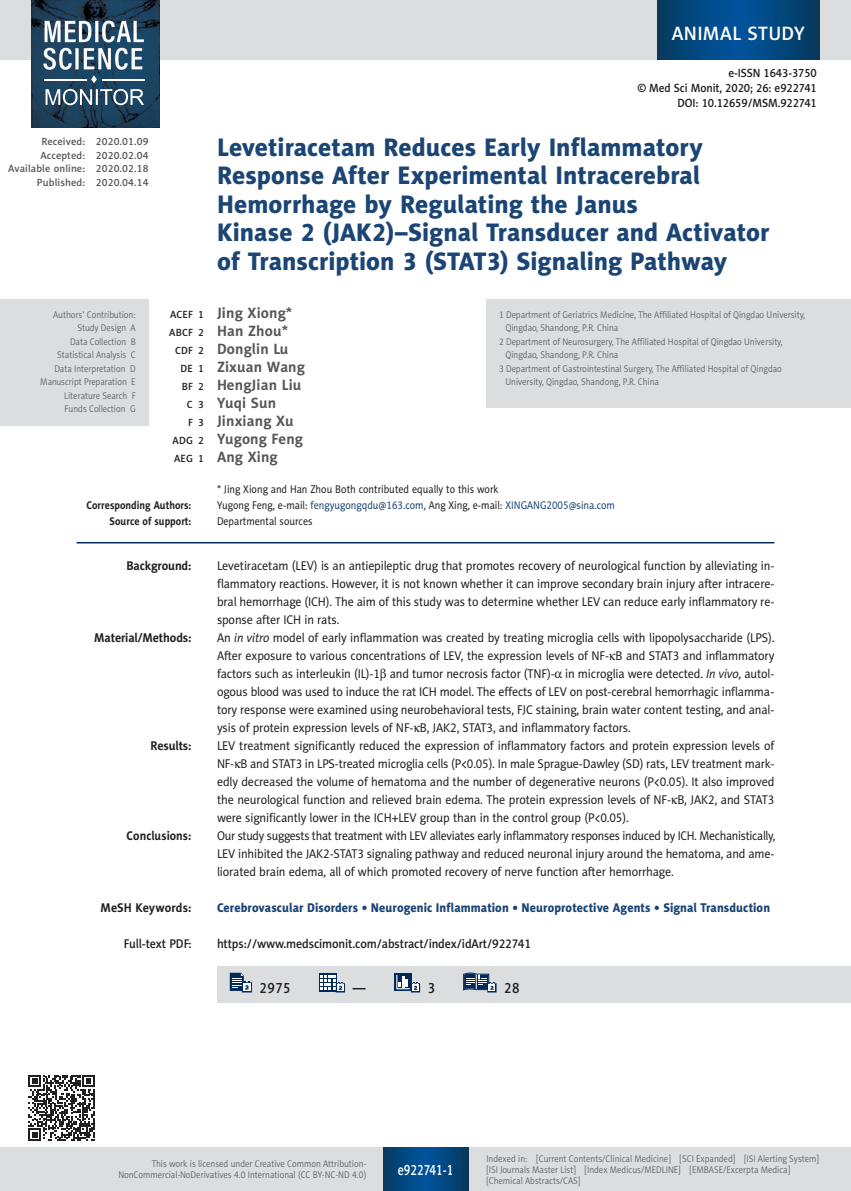
<style>
.page{position:relative;width:851px;height:1191px;background:#fff}
.page>*{position:absolute;margin:0;border:0;box-sizing:border-box;transform-origin:0 0}
.MSM_Tytul{font:25.5px/28.5px "Naomi Sans EFN Heavy";color:#1a4574}
.t1{font:19.5px "Naomi Sans EFN Medium";letter-spacing:.015em;color:#fff}
.MSM_Autorzy{font:700 15px "Naomi Sans EFN";letter-spacing:.01em;color:#57585a}
.MSM_e-PAGINA{font:15px "Naomi Sans EFN Medium";color:#fff;scale:.8 1}
.MSM_dane{font:15px "Naomi Sans EFN Medium";letter-spacing:.03em;color:#231f20;scale:.9 1}
.MSM_Summary_body{font:12.75px/18px "Naomi Sans EFN";letter-spacing:-.01em;color:#231f20;text-align:justify;scale:.95 1}
.MSM_Summary_body-2{font:12.75px/18px "Naomi Sans EFN";letter-spacing:-.01em;color:#231f20;text-align:justify;scale:.92 1}
.MSM_keywords{font:12.75px "Naomi Sans EFN Heavy";letter-spacing:.005em;color:#1a4574;scale:.95 1}
.MSM_full_text_pdf{font:12.75px "Naomi Sans EFN Medium";letter-spacing:-.01em;color:#231f20;scale:.95 1}
.MSM_Summary_body-3{font:700 12.75px "Naomi Sans EFN";letter-spacing:-.01em;color:#231f20;scale:.95 1}
.MSM_keywords-2{font:700 12.75px "Naomi Sans EFN";letter-spacing:.005em;color:#231f20;scale:.95 1}
.MSM_Summary_body-4{font:700 12.75px "Naomi Sans EFN";letter-spacing:-.01em;color:#231f20;scale:.92 1}
.MSM_full_text_pdf-2{font:12px "Naomi Sans EFN Medium";letter-spacing:-.01em;color:#231f20;scale:.95 1}
.MSM_Adres{font:11.25px "Naomi Sans EFN";color:#1a4574;scale:.9 1}
.MSM_Adres-2{font:11.25px "Naomi Sans EFN";color:#231f20;scale:.9 1}
.MSM_Adres-3{font:700 11.25px "Naomi Sans EFN";color:#231f20;scale:.9 1}
.MSM_Support{font:11.25px "Naomi Sans EFN";color:#231f20;scale:.9 1}
.MSM_Support-2{font:700 11.25px "Naomi Sans EFN";color:#231f20;scale:.9 1}
.t2{font:10.5px "Naomi Sans EFN Medium";letter-spacing:.01em;color:#57585a}
.MSM_Afiliacja{font:9.75px/13.5px "Naomi Sans EFN Light";color:#57585a;scale:.9 1}
.s1{font-family:"Naomi Sans EFN Medium";font-weight:400;font-size:10.5px;color:#231f20}
.s2{color:#231f20}
.s3{font-style:italic}
.s4{font-family:"Standard Sym L"}
</style>
<div class="page">
<div style="left:217px;top:966px;width:633px;height:36px;background:#dcdddf"></div>
<svg style="left:230px;top:972px;width:22px;height:20px"></svg>
<div style="left:319px;top:973px;width:17px;height:18px;background:#00295c"></div>
<svg style="left:320px;top:974px;width:25px;height:18px"></svg>
<div style="left:394px;top:973px;width:18px;height:18px;background:#00295c"></div>
<svg style="left:396px;top:975px;width:24px;height:17px"></svg>
<svg style="left:463px;top:972px;width:33px;height:20px"></svg>
<hr style="left:77px;top:542px;width:697px;height:1px;background:#00295c">
<div style="left:0;top:300px;width:148px;height:126px;background:#dcdddf"></div>
<div style="left:486px;top:300px;width:364px;height:108px;background:#dcdddf"></div>
<svg style="left:28px;top:1075px;width:67px;height:66px"></svg>
<div style="left:0;top:1148px;width:850px;height:43px;background:#dcdddf"></div>
<svg style="left:383px;top:1147px;width:85px;height:43px;background:#02477e"></svg>
<div style="left:0;top:0;width:850px;height:60px;background:#dcdddf"></div>
<img style="left:32px;top:0;width:127px;height:128px">
<img style="left:45px;top:79px;width:41px;height:1px">
<img style="left:103px;top:79px;width:41px;height:1px">
<svg style="left:91px;top:75px;width:6px;height:8px"></svg>
<img style="left:46px;top:89px;width:98px;height:16px">
<svg style="left:657px;top:0;width:162px;height:60px;background:#02477e"></svg>
<h2 class="t1" style="left:671px;top:22px;width:134px">ANIMAL STUDY</h2>
<p class="MSM_full_text_pdf-2" style="left:728px;top:66px;width:95px">e-ISSN 1643-3750</p>
<p class="MSM_full_text_pdf-2" style="left:637px;top:81px;width:190px">© Med Sci Monit, 2020; 26: e922741</p>
<p class="MSM_full_text_pdf-2" style="left:677px;top:96px;width:148px">DOI: 10.12659/MSM.922741</p>
<p class="MSM_Tytul" style="left:217px;top:132px;width:553px">Levetiracetam Reduces Early Inflammatory Response After Experimental Intracerebral Hemorrhage by Regulating the Janus<br>Kinase 2 (JAK2)–Signal Transducer and Activator of Transcription 3 (STAT3) Signaling Pathway</p>
<p class="MSM_Autorzy" style="left:170px;top:304px;width:124px"><span class="s1">ACEF 1</span> Jing Xiong*</p>
<p class="MSM_Autorzy" style="left:169px;top:322px;width:120px"><span class="s1">ABCF 2</span> Han Zhou*</p>
<p class="MSM_Autorzy" style="left:175px;top:340px;width:115px"><span class="s1">CDF 2</span> Donglin Lu</p>
<p class="MSM_Autorzy" style="left:180px;top:358px;width:126px"><span class="s1">DE 1</span> Zixuan Wang</p>
<p class="MSM_Autorzy" style="left:182px;top:376px;width:121px"><span class="s1">BF 2</span> HengJian Liu</p>
<p class="MSM_Autorzy" style="left:187px;top:394px;width:91px"><span class="s1">C 3</span> Yuqi Sun</p>
<p class="MSM_Autorzy" style="left:188px;top:412px;width:107px"><span class="s1">F 3</span> Jinxiang Xu</p>
<p class="MSM_Autorzy" style="left:172px;top:430px;width:132px"><span class="s1">ADG 2</span> Yugong Feng</p>
<p class="MSM_Autorzy" style="left:174px;top:448px;width:105px"><span class="s1">AEG 1</span> Ang Xing</p>
<p class="MSM_Adres-2" style="left:217px;top:483px;width:314px">* Jing Xiong and Han Zhou Both contributed equally to this work</p>
<p class="MSM_Adres-3" style="left:86px;top:499px;width:118px">Corresponding Authors:</p>
<p class="MSM_Adres" style="left:217px;top:499px;width:443px"><span class="s2">Yugong Feng, e-mail:</span> fengyugongqdu@163.com<span class="s2">, Ang Xing, e-mail:</span> XINGANG2005@sina.com</p>
<p class="MSM_Support-2" style="left:110px;top:514px;width:92px">Source of support:</p>
<p class="MSM_Support" style="left:217px;top:514px;width:108px">Departmental sources</p>
<p class="MSM_Summary_body-3" style="left:126px;top:558px;width:70px">Background:</p>
<p class="MSM_Summary_body" style="left:217px;top:557px;width:588px">Levetiracetam (LEV) is an antiepileptic drug that promotes recovery of neurological function by alleviating in&shy;flammatory reactions. However, it is not known whether it can improve secondary brain injury after intracere&shy;bral hemorrhage (ICH). The aim of this study was to determine whether LEV can reduce early inflammatory re&shy;sponse after ICH in rats.</p>
<p class="MSM_Summary_body-3" style="left:94px;top:630px;width:104px">Material/Methods:</p>
<p class="MSM_Summary_body" style="left:217px;top:629px;width:588px">An <span class="s3">in vitro</span> model of early inflammation was created by treating microglia cells with lipopolysaccharide (LPS).<br>After exposure to various concentrations of LEV, the expression levels of NF-<span class="s4">k</span>B and STAT3 and inflammatory factors such as interleukin (IL)-1<span class="s4">b</span> and tumor necrosis factor (TNF)-<span class="s4">a</span> in microglia were detected. <span class="s3">In vivo</span>, autol&shy;ogous blood was used to induce the rat ICH model. The effects of LEV on post-cerebral hemorrhagic inflamma&shy;tory response were examined using neurobehavioral tests, FJC staining, brain water content testing, and anal&shy;ysis of protein expression levels of NF-<span class="s4">k</span>B, JAK2, STAT3, and inflammatory factors.</p>
<p class="MSM_Summary_body-3" style="left:150px;top:738px;width:45px">Results:</p>
<p class="MSM_Summary_body" style="left:217px;top:737px;width:588px">LEV treatment significantly reduced the expression of inflammatory factors and protein expression levels of NF-<span class="s4">k</span>B and STAT3 in LPS-treated microglia cells (P&lt;0.05). In male Sprague-Dawley (SD) rats, LEV treatment mark&shy;edly decreased the volume of hematoma and the number of degenerative neurons (P&lt;0.05). It also improved the neurological function and relieved brain edema. The protein expression levels of NF-<span class="s4">k</span>B, JAK2, and STAT3 were significantly lower in the ICH+LEV group than in the control group (P&lt;0.05).</p>
<p class="MSM_Summary_body-4" style="left:127px;top:828px;width:72px">Conclusions:</p>
<p class="MSM_Summary_body-2" style="left:217px;top:827px;width:608px">Our study suggests that treatment with LEV alleviates early inflammatory responses induced by ICH. Mechanistically, LEV inhibited the JAK2-STAT3 signaling pathway and reduced neuronal injury around the hematoma, and ame&shy;liorated brain edema, all of which promoted recovery of nerve function after hemorrhage.</p>
<p class="MSM_keywords-2" style="left:100px;top:900px;width:97px">MeSH Keywords:</p>
<p class="MSM_keywords" style="left:217px;top:900px;width:583px">Cerebrovascular Disorders • Neurogenic Inflammation • Neuroprotective Agents • Signal Transduction</p>
<p class="MSM_full_text_pdf" style="left:124px;top:936px;width:73px">Full-text PDF:</p>
<p class="MSM_full_text_pdf" style="left:217px;top:936px;width:332px">https://www.medscimonit.com/abstract/index/idArt/922741</p>
<p class="t2" style="left:41px;top:136px;width:109px">Received: 2020.01.09</p>
<p class="t2" style="left:40px;top:149px;width:110px">Accepted: 2020.02.04</p>
<p class="t2" style="left:8px;top:163px;width:142px">Available online: 2020.02.18</p>
<p class="t2" style="left:37px;top:176px;width:113px">Published: 2020.04.14</p>
<p class="MSM_Afiliacja" style="left:53px;top:308px;width:93px">Authors’ Contribution:</p>
<p class="MSM_Afiliacja" style="left:77px;top:321px;width:66px">Study Design A</p>
<p class="MSM_Afiliacja" style="left:70px;top:335px;width:74px">Data Collection B</p>
<p class="MSM_Afiliacja" style="left:57px;top:348px;width:89px">Statistical Analysis C</p>
<p class="MSM_Afiliacja" style="left:54px;top:362px;width:92px">Data Interpretation D</p>
<p class="MSM_Afiliacja" style="left:40px;top:375px;width:107px">Manuscript Preparation E</p>
<p class="MSM_Afiliacja" style="left:64px;top:389px;width:81px">Literature Search F</p>
<p class="MSM_Afiliacja" style="left:65px;top:402px;width:80px">Funds Collection G</p>
<p class="MSM_Afiliacja" style="left:505px;top:308px;width:334px;text-indent:-6px">1 Department of Geriatrics Medicine, The Affiliated Hospital of Qingdao University,<br>Qingdao, Shandong, P.R. China</p>
<p class="MSM_Afiliacja" style="left:505px;top:335px;width:309px;text-indent:-6px">2 Department of Neurosurgery, The Affiliated Hospital of Qingdao University,<br>Qingdao, Shandong, P.R. China</p>
<p class="MSM_Afiliacja" style="left:505px;top:362px;width:308px;text-indent:-6px">3 Department of Gastrointestinal Surgery, The Affiliated Hospital of Qingdao<br>University, Qingdao, Shandong, P.R. China</p>
<p class="MSM_dane" style="left:259px;top:978px;width:36px">2975</p>
<p class="MSM_dane" style="left:352px;top:978px;width:16px">—</p>
<p class="MSM_dane" style="left:427px;top:978px;width:10px">3</p>
<p class="MSM_dane" style="left:504px;top:978px;width:19px">28</p>
<p class="MSM_Afiliacja" style="left:118px;top:1158px;width:277px;line-height:11.2px;text-align:right">This work is licensed under Creative Common Attribution-<br>NonCommercial-NoDerivatives 4.0 International (CC BY-NC-ND 4.0)</p>
<p class="MSM_e-PAGINA" style="left:397px;top:1160px;width:71px">e922741-1</p>
<p class="MSM_Afiliacja" style="left:486px;top:1152px;width:371px;line-height:11.2px">Indexed in: [Current Contents/Clinical Medicine] [SCI Expanded] [ISI Alerting System] [ISI Journals Master List] [Index Medicus/MEDLINE] [EMBASE/Excerpta Medica] [Chemical Abstracts/CAS]</p>
</div>
